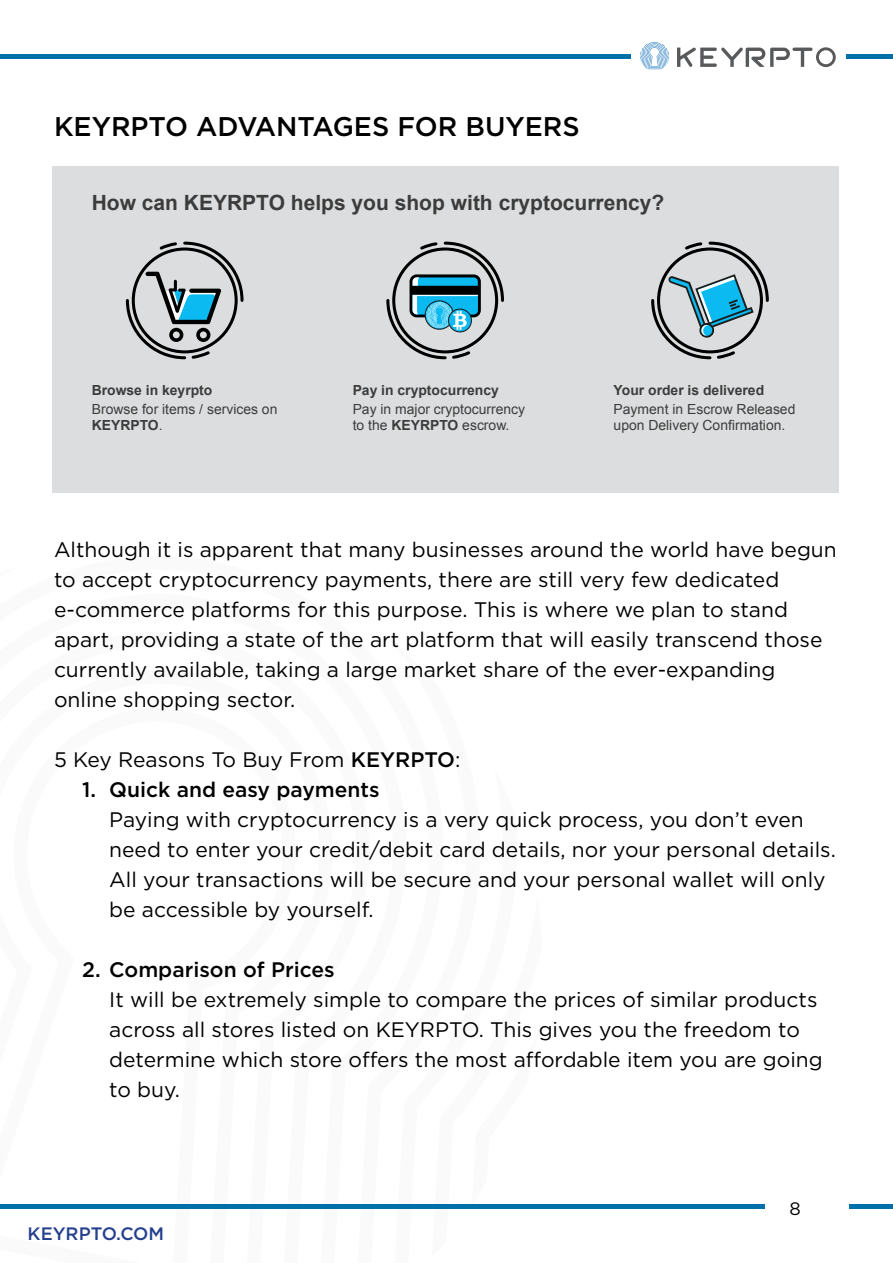
<style>
.page{position:relative;width:893px;height:1263px;background:#fff}
.page>*{position:absolute;margin:0;border:0;box-sizing:border-box;transform-origin:0 0}
.t1{font:500 27px "Gotham";color:#000}
.t2{font:21px/30px "Gotham";color:#000}
.t3{font:700 21px "Arial";color:#3c3c3c}
.t4{font:500 21px "Gotham";color:#000}
.t5{font:500 18px "Gotham";color:#25408f}
.t6{font:18px "Gotham";color:#000}
.t7{font:13.95px/16.6px "Arial";color:#3c3c3c}
.t8{font:700 13.95px "Arial";color:#3c3c3c}
.s1{font-weight:700}
.s2{font-weight:500}
</style>
<div class="page">
<hr style="left:0;top:54px;width:893px;height:4px;background:#0071a8">
<div style="left:631px;top:37px;width:215px;height:38px;background:#fff"></div>
<hr style="left:0;top:1205px;width:893px;height:4px;background:#0071a8">
<div style="left:765px;top:1188px;width:83px;height:38px;background:#fff"></div>
<hr style="left:792px;top:48px;width:20px;height:3px;background:#58595b;border-radius:2px">
<svg style="left:816px;top:47px;width:20px;height:20px"></svg>
<svg style="left:640px;top:42px;width:29px;height:27px"></svg>
<svg style="left:677px;top:47px;width:113px;height:20px"></svg>
<div style="left:53px;top:166px;width:786px;height:327px;background:#dcddde"></div>
<svg style="left:386px;top:241px;width:118px;height:119px"></svg>
<svg style="left:125px;top:241px;width:119px;height:119px"></svg>
<svg style="left:651px;top:241px;width:118px;height:119px"></svg>
<p class="t1" style="left:54px;top:109px;width:527px">KEYRPTO ADVANTAGES FOR BUYERS</p>
<p class="t3" style="left:92px;top:189px;width:574px">How can KEYRPTO helps you shop with cryptocurrency?</p>
<p class="t8" style="left:92px;top:381px;width:122px">Browse in keyrpto</p>
<p class="t8" style="left:353px;top:381px;width:148px">Pay in cryptocurrency</p>
<p class="t8" style="left:614px;top:381px;width:152px">Your order is delivered</p>
<p class="t7" style="left:92px;top:401px;width:187px">Browse for items / services on<br><span class="s1">KEYRPTO</span>.</p>
<p class="t7" style="left:353px;top:401px;width:174px">Pay in major cryptocurrency to the <span class="s1">KEYRPTO</span> escrow.</p>
<p class="t7" style="left:614px;top:401px;width:183px">Payment in Escrow Released upon Delivery Confirmation.</p>
<p class="t2" style="left:54px;top:534px;width:784px">Although it is apparent that many businesses around the world have begun to accept cryptocurrency payments, there are still very few dedicated e-commerce platforms for this purpose. This is where we plan to stand apart, providing a state of the art platform that will easily transcend those currently available, taking a large market share of the ever-expanding online shopping sector.</p>
<p class="t2" style="left:54px;top:744px;width:408px">5 Key Reasons To Buy From <span class="s2">KEYRPTO</span>:</p>
<p class="t4" style="left:82px;top:775px;width:299px">1. Quick and easy payments</p>
<p class="t2" style="left:109px;top:804px;width:728px">Paying with cryptocurrency is a very quick process, you don’t even need to enter your credit/debit card details, nor your personal details.<br>All your transactions will be secure and your personal wallet will only be accessible by yourself.</p>
<p class="t4" style="left:82px;top:955px;width:254px">2. Comparison of Prices</p>
<p class="t2" style="left:109px;top:984px;width:715px">It will be extremely simple to compare the prices of similar products across all stores listed on KEYRPTO. This gives you the freedom to determine which store offers the most affordable item you are going to buy.</p>
<p class="t5" style="left:28px;top:1222px;width:138px">KEYRPTO.COM</p>
<p class="t6" style="left:789px;top:1197px;width:13px">8</p>
</div>
